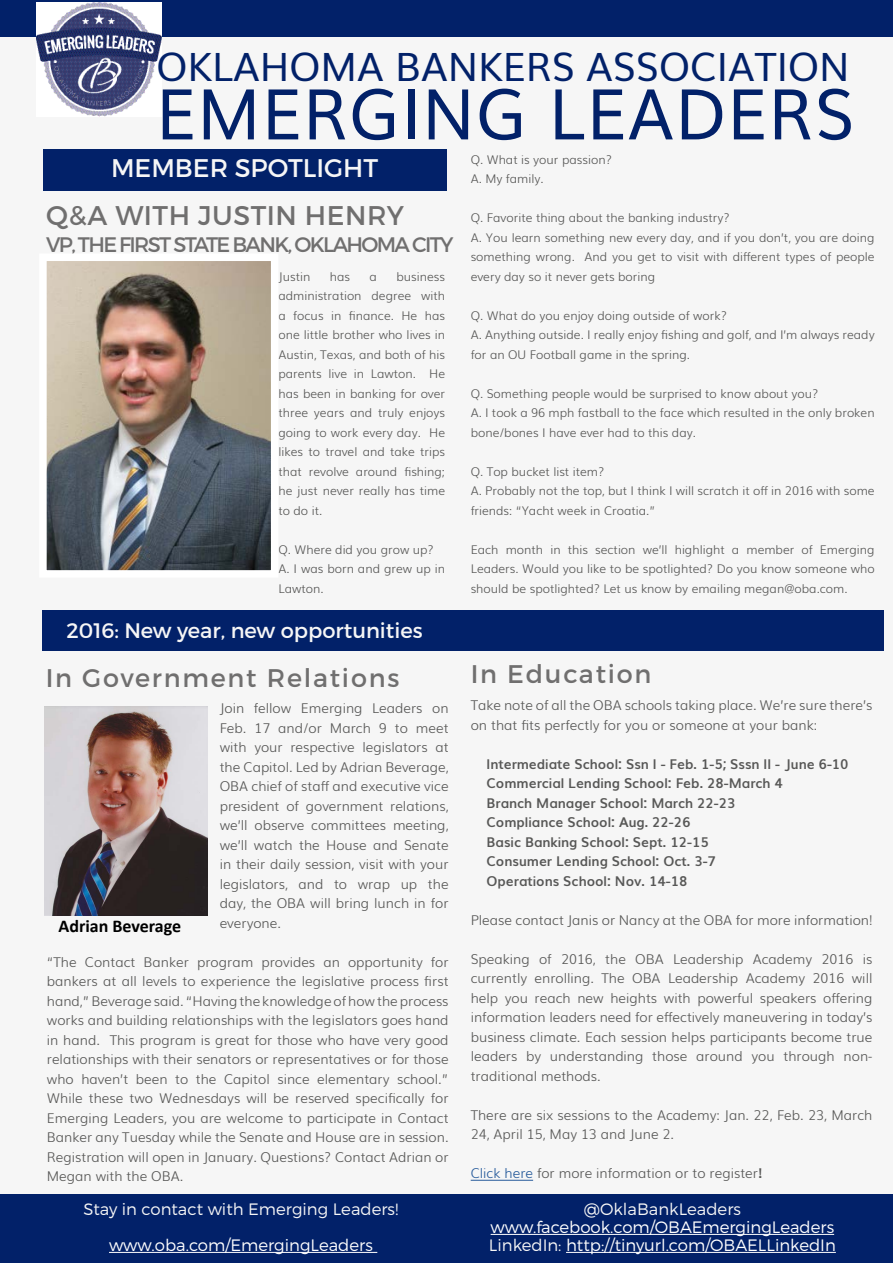
<style>
.page{position:relative;width:893px;height:1263px;background:#f6f6f6}
.page>*{position:absolute;margin:0;border:0;box-sizing:border-box;transform-origin:0 0}
.t1{font:70.2px "Muli";letter-spacing:.02em;color:#022169;scale:.96 1}
.t2{font:39px "Muli";color:#022169}
.t3{font:27px "Montserrat";letter-spacing:.02em;color:#706f6f}
.t4{font:25.5px "Montserrat";letter-spacing:.07em;color:#706f6f}
.t5{font:25.5px "Montserrat";color:#f6f6f6}
.t6{font:21px "Montserrat";letter-spacing:-.08em;color:#706f6f}
.t7{font:21px "Montserrat";color:#f6f6f6}
.t8{font:700 18px "Calibri";color:#000}
.t9{font:300 16.5px/18px "Montserrat";color:#fff}
.t10{font:300 16.5px "Montserrat";color:#f6f6f6}
.t11{font:300 13.5px/19.5px "Muli";color:#575756;text-align:justify}
.t12{font:700 13.5px/19.5px "Muli";color:#575756}
.t13{font:300 12px/19.5px "Muli";color:#575756}
.s1{color:#275b9b}
.s2{font-weight:700}
.s3{color:#f6f6f6}
</style>
<div class="page">
<div style="left:0;top:1194px;width:893px;height:68px;background:#022169"></div>
<div style="left:0;top:0;width:893px;height:36px;background:#022169"></div>
<img style="left:37px;top:3px;width:124px;height:113px">
<div style="left:43px;top:149px;width:403px;height:42px;background:#022169"></div>
<img style="left:48px;top:262px;width:221px;height:307px">
<div style="left:39px;top:253px;width:239px;height:325px;border:8px solid #fff"></div>
<div style="left:43px;top:610px;width:841px;height:41px;background:#022169"></div>
<hr style="left:471px;top:1180px;width:62px;height:1px;background:#275b9b">
<hr style="left:109px;top:1252px;width:268px;height:1px;background:#fff">
<hr style="left:491px;top:1234px;width:343px;height:1px;background:#fff">
<hr style="left:566px;top:1252px;width:270px;height:1px;background:#fff">
<img style="left:44px;top:707px;width:163px;height:208px">
<h2 class="t2" style="left:157px;top:35px;width:694px">OKLAHOMA BANKERS ASSOCIATION</h2>
<h1 class="t1" style="left:156px;top:57px;width:729px">EMERGING LEADERS</h1>
<h3 class="t5" style="left:111px;top:152px;width:269px">MEMBER SPOTLIGHT</h3>
<h3 class="t3" style="left:46px;top:198px;width:359px">Q&amp;A WITH JUSTIN HENRY</h3>
<h3 class="t6" style="left:46px;top:231px;width:409px">VP, THE FIRST STATE BANK, OKLAHOMA CITY</h3>
<p class="t13" style="left:278px;top:266px;width:33px">Justin</p>
<p class="t13" style="left:330px;top:266px;width:22px">has</p>
<p class="t13" style="left:370px;top:266px;width:9px">a</p>
<p class="t13" style="left:471px;top:149px;width:143px">Q. What is your passion?<br>A. My family.</p>
<p class="t13" style="left:471px;top:207px;width:405px">Q. Favorite thing about the banking industry?<br>A. You learn something new every day, and if you don’t, you are doing something wrong. And you get to visit with different types of people every day so it never gets boring</p>
<p class="t13" style="left:471px;top:305px;width:405px">Q. What do you enjoy doing outside of work?<br>A. Anything outside. I really enjoy fishing and golf, and I’m always ready for an OU Football game in the spring.</p>
<p class="t13" style="left:471px;top:383px;width:405px">Q. Something people would be surprised to know about you?<br>A. I took a 96 mph fastball to the face which resulted in the only broken bone/bones I have ever had to this day.</p>
<p class="t13" style="left:471px;top:461px;width:405px">Q. Top bucket list item?<br>A. Probably not the top, but I think I will scratch it off in 2016 with some friends: “Yacht week in Croatia.”</p>
<p class="t13" style="left:471px;top:539px;width:405px;text-align:justify">Each month in this section we’ll highlight a member of Emerging Leaders. Would you like to be spotlighted? Do you know someone who should be spotlighted? Let us know by emailing megan@oba.com.</p>
<p class="t13" style="left:278px;top:266px;width:168px;text-align:justify;text-indent:118px">business administration degree with a focus in finance. He has one little brother who lives in Austin, Texas, and both of his parents live in Lawton. He has been in banking for over three years and truly enjoys going to work every day. He likes to travel and take trips that revolve around fishing; he just never really has time to do it.</p>
<p class="t13" style="left:278px;top:539px;width:168px">Q. Where did you grow up?<br>A. I was born and grew up in<br>Lawton.</p>
<h3 class="t7" style="left:67px;top:617px;width:358px">2016: New year, new opportunities</h3>
<h3 class="t4" style="left:46px;top:662px;width:355px">In Government Relations</h3>
<p class="t11" style="left:220px;top:698px;width:230px">Join fellow Emerging Leaders on Feb. 17 and/or March 9 to meet with your respective legislators at the Capitol. Led by Adrian Beverage, OBA chief of staff and executive vice president of government relations, we’ll observe committees meeting, we’ll watch the House and Senate in their daily session, visit with your legislators, and to wrap up the day, the OBA will bring lunch in for everyone.</p>
<p class="t11" style="left:47px;top:951px;width:403px">“The Contact Banker program provides an opportunity for bankers at all levels to experience the legislative process first hand,” Beverage said. “Having the knowledge of how the process works and building relationships with the legislators goes hand in hand. This program is great for those who have very good relationships with their senators or representatives or for those who haven’t been to the Capitol since elementary school.” While these two Wednesdays will be reserved specifically for Emerging Leaders, you are welcome to participate in Contact Banker any Tuesday while the Senate and House are in session.<br>Registration will open in January. Questions? Contact Adrian or Megan with the OBA.</p>
<h3 class="t8" style="left:58px;top:914px;width:124px">Adrian Beverage</h3>
<p class="t10" style="left:83px;top:1199px;width:316px">Stay in contact with Emerging Leaders!</p>
<p class="t9" style="left:109px;top:1235px;width:265px">www.oba.com/EmergingLeaders</p>
<h3 class="t4" style="left:471px;top:658px;width:182px">In Education</h3>
<p class="t11" style="left:471px;top:694px;width:403px">Take note of all the OBA schools taking place. We’re sure there’s on that fits perfectly for you or someone at your bank:</p>
<p class="t12" style="left:486px;top:753px;width:364px">Intermediate School: Ssn I - Feb. 1-5; Sssn II - June 6-10<br>Commercial Lending School: Feb. 28-March 4<br>Branch Manager School: March 22-23<br>Compliance School: Aug. 22-26<br>Basic Banking School: Sept. 12-15<br>Consumer Lending School: Oct. 3-7<br>Operations School: Nov. 14-18</p>
<p class="t11" style="left:471px;top:909px;width:403px">Please contact Janis or Nancy at the OBA for more information!</p>
<p class="t11" style="left:471px;top:948px;width:403px">Speaking of 2016, the OBA Leadership Academy 2016 is currently enrolling. The OBA Leadership Academy 2016 will help you reach new heights with powerful speakers offering information leaders need for effectively maneuvering in today’s business climate. Each session helps participants become true leaders by understanding those around you through non&shy;traditional methods.</p>
<p class="t11" style="left:471px;top:1104px;width:403px">There are six sessions to the Academy: Jan. 22, Feb. 23, March<br>24, April 15, May 13 and June 2.</p>
<p class="t11" style="left:471px;top:1162px;width:293px"><span class="s1">Click here</span> for more information or to register<span class="s2">!</span></p>
<p class="t10" style="left:584px;top:1199px;width:159px">@OklaBankLeaders</p>
<p class="t9" style="left:489px;top:1217px;width:348px">www.facebook.com/OBAEmergingLeaders<br><span class="s3">LinkedIn:</span> http://tinyurl.com/OBAELLinkedIn</p>
</div>
